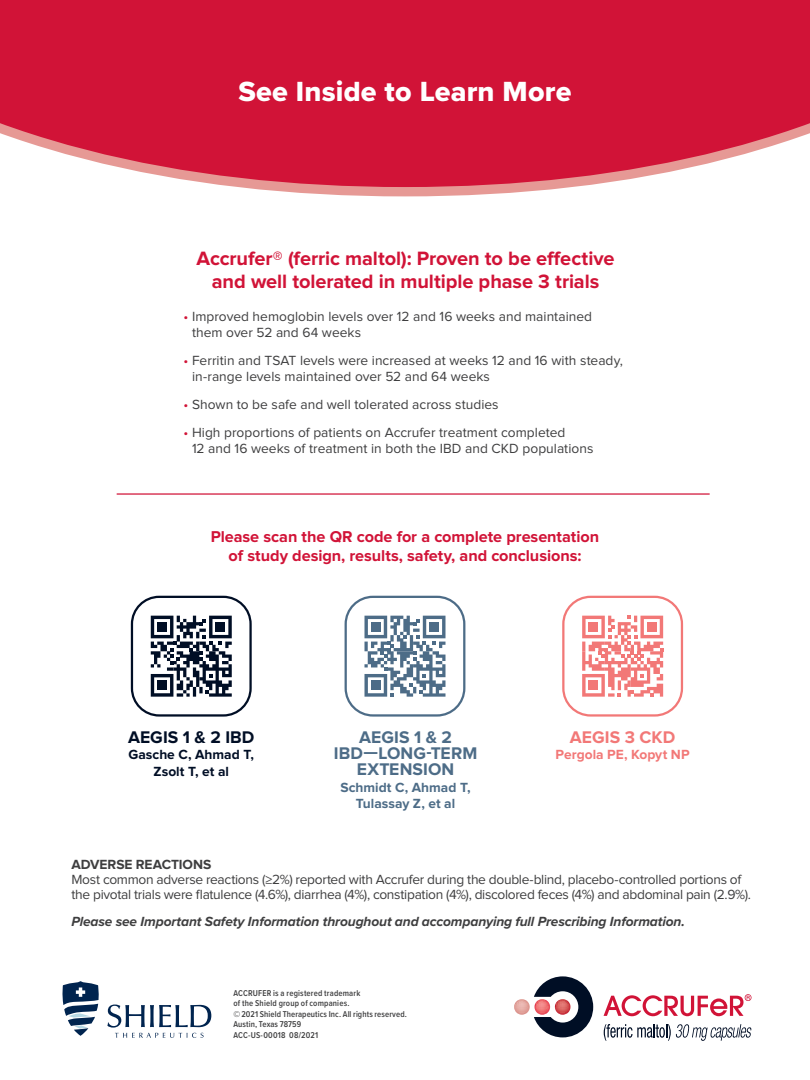
<style>
.page{position:relative;width:810px;height:1080px;background:#fff}
.page>*{position:absolute;margin:0;border:0;box-sizing:border-box;transform-origin:0 0}
.t1{font:28.75px "Proxima Nova Extrabld";letter-spacing:.005em;color:#fff}
.t2{font:700 20px/22.5px "Proxima Nova";letter-spacing:-.005em;color:#d11337;text-align:center}
.t3{font:700 17.5px/16.2px "Proxima Nova";letter-spacing:.005em;color:#4d6c87;text-align:center}
.t4{font:700 17.5px "Proxima Nova";letter-spacing:.005em;color:#000e25}
.t5{font:700 17.5px "Proxima Nova";color:#f27877}
.t6{font:700 16.25px/19.5px "Proxima Nova";letter-spacing:-.005em;color:#d11337;text-align:center}
.t7{font:13.75px/16.5px "Proxima Nova";color:#3e3e3f}
.t8{font:13.75px/15px "Proxima Nova";letter-spacing:-.02em;color:#3e3e3f}
.t9{font:italic 700 13.75px "Proxima Nova";letter-spacing:-.01em;color:#3e3e3f}
.t10{font:700 13.75px/16.5px "Proxima Nova";color:#4d6c87;text-align:center}
.t11{font:700 13.75px/16.5px "Proxima Nova";color:#000e25;text-align:center}
.t12{font:700 13.75px "Proxima Nova";color:#f27877}
.t13{font:700 13.75px "Proxima Nova";letter-spacing:-.005em;color:#3e3e3f}
.t14{font:600 8.75px/10.5px "Proxima Nova Cond";letter-spacing:.015em;color:#3e3e3f}
.s1{color:#d11337}
</style>
<div class="page">
<svg style="left:0;top:0;width:810px;height:197px;background:#d63250"></svg>
<svg style="left:514px;top:976px;width:79px;height:61px"></svg>
<svg style="left:604px;top:1024px;width:148px;height:17px"></svg>
<svg style="left:604px;top:994px;width:148px;height:22px"></svg>
<svg style="left:107px;top:1005px;width:104px;height:33px"></svg>
<svg style="left:63px;top:981px;width:36px;height:55px"></svg>
<hr style="left:117px;top:493px;width:593px;height:2px;background:#d11337">
<div style="left:562px;top:596px;width:121px;height:121px;border:2px solid #f27877;border-radius:27px"></div>
<svg style="left:582px;top:616px;width:81px;height:81px"></svg>
<div style="left:589px;top:622px;width:9px;height:10px;background:#f27877"></div>
<div style="left:647px;top:622px;width:10px;height:10px;background:#f27877"></div>
<div style="left:589px;top:680px;width:9px;height:10px;background:#f27877"></div>
<div style="left:345px;top:596px;width:120px;height:121px;border:2px solid #4d6c87;border-radius:27px"></div>
<svg style="left:364px;top:616px;width:82px;height:81px"></svg>
<div style="left:371px;top:622px;width:10px;height:10px;background:#4d6c87"></div>
<div style="left:429px;top:622px;width:10px;height:10px;background:#4d6c87"></div>
<div style="left:371px;top:680px;width:10px;height:10px;background:#4d6c87"></div>
<div style="left:131px;top:596px;width:121px;height:121px;border:2px solid #000e25;border-radius:27px"></div>
<svg style="left:151px;top:616px;width:81px;height:81px"></svg>
<div style="left:157px;top:622px;width:10px;height:10px;background:#000e25"></div>
<div style="left:216px;top:622px;width:9px;height:10px;background:#000e25"></div>
<div style="left:157px;top:680px;width:10px;height:10px;background:#000e25"></div>
<p class="t1" style="left:238px;top:70px;width:335px">See Inside to Learn More</p>
<p class="t2" style="left:197px;top:248px;width:420px">Accrufer® (ferric maltol): Proven to be effective and well tolerated in multiple phase 3 trials</p>
<p class="t7" style="left:192px;top:308px;width:402px;text-indent:-8px"><span class="s1">•</span> Improved hemoglobin levels over 12 and 16 weeks and maintained them over 52 and 64 weeks</p>
<p class="t7" style="left:192px;top:353px;width:433px;text-indent:-8px"><span class="s1">•</span> Ferritin and TSAT levels were increased at weeks 12 and 16 with steady, in-range levels maintained over 52 and 64 weeks</p>
<p class="t7" style="left:184px;top:397px;width:317px"><span class="s1">•</span> Shown to be safe and well tolerated across studies</p>
<p class="t7" style="left:192px;top:425px;width:403px;text-indent:-8px"><span class="s1">•</span> High proportions of patients on Accrufer treatment completed<br>12 and 16 weeks of treatment in both the IBD and CKD populations</p>
<p class="t6" style="left:211px;top:527px;width:390px">Please scan the QR code for a complete presentation of study design, results, safety, and conclusions:</p>
<p class="t4" style="left:128px;top:729px;width:128px">AEGIS 1 &amp; 2 IBD</p>
<p class="t11" style="left:128px;top:747px;width:127px">Gasche C, Ahmad T,<br>Zsolt T, et al</p>
<p class="t3" style="left:334px;top:730px;width:145px">AEGIS 1 &amp; 2<br>IBD—LONG-TERM<br>EXTENSION</p>
<p class="t10" style="left:340px;top:780px;width:132px">Schmidt C, Ahmad T,<br>Tulassay Z, et al</p>
<p class="t5" style="left:570px;top:729px;width:107px">AEGIS 3 CKD</p>
<p class="t12" style="left:556px;top:748px;width:136px">Pergola PE, Kopyt NP</p>
<p class="t13" style="left:71px;top:859px;width:141px">ADVERSE REACTIONS</p>
<p class="t8" style="left:71px;top:873px;width:681px">Most common adverse reactions (≥2%) reported with Accrufer during the double-blind, placebo-controlled portions of the pivotal trials were flatulence (4.6%), diarrhea (4%), constipation (4%), discolored feces (4%) and abdominal pain (2.9%).</p>
<p class="t9" style="left:71px;top:911px;width:615px">Please see Important Safety Information throughout and accompanying full Prescribing Information.</p>
<p class="t14" style="left:234px;top:987px;width:128px">ACCRUFER is a registered trademark of the Shield group of companies.</p>
<p class="t14" style="left:234px;top:1008px;width:175px">© 2021 Shield Therapeutics Inc. All rights reserved.</p>
<p class="t14" style="left:234px;top:1019px;width:69px">Austin, Texas 78759</p>
<p class="t14" style="left:234px;top:1029px;width:86px">ACC-US-00018 08/2021</p>
</div>
